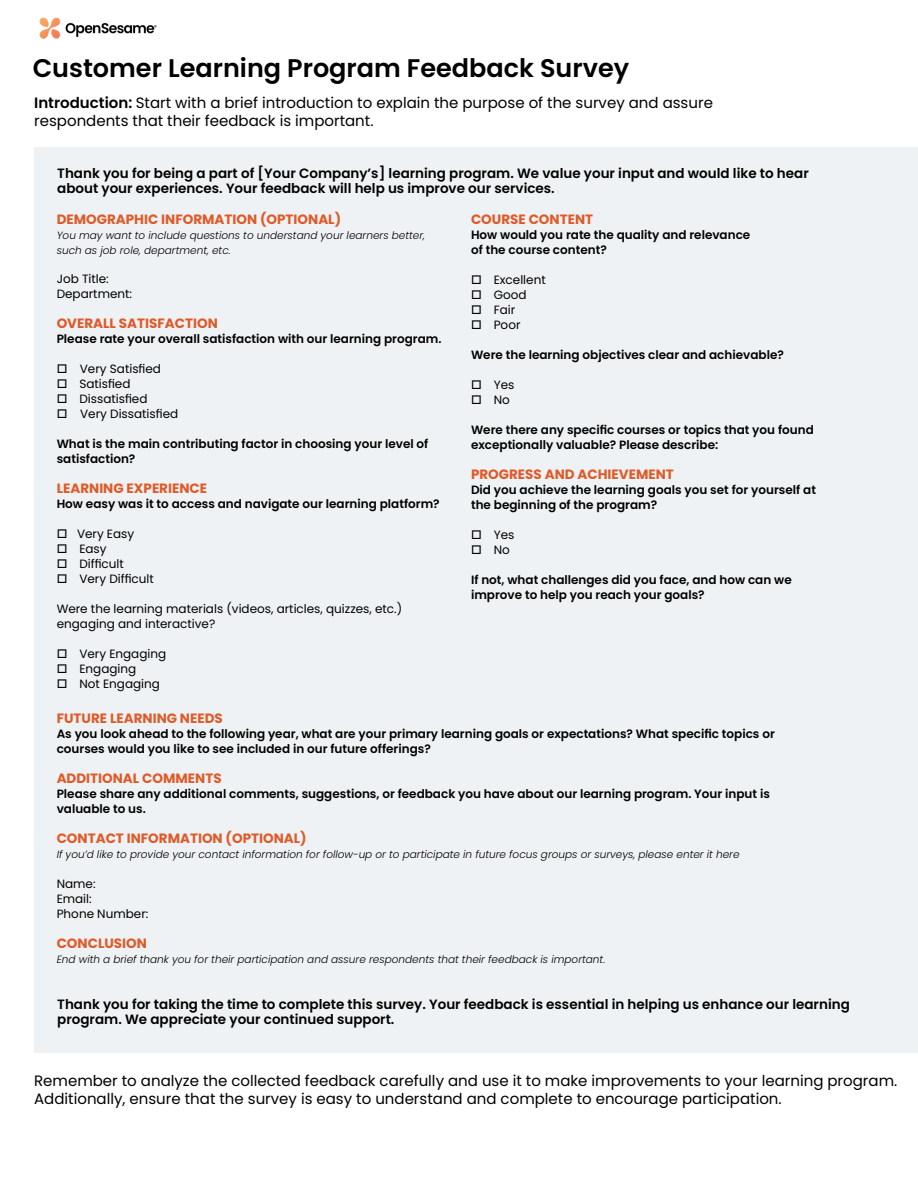
<style>
.page{position:relative;width:918px;height:1188px;background:#fff}
.page>*{position:absolute;margin:0;border:0;box-sizing:border-box;transform-origin:0 0}
.t1{font:600 25.5px "Poppins";color:#000}
.t2{font:15px/18px "Poppins";color:#000}
.t3{font:600 13.5px/15px "Poppins";color:#000}
.t4{font:700 13.5px "Poppins";color:#df5a28}
.t5{font:600 12px/15px "Poppins";color:#000}
.t6{font:12px/15px "Poppins";color:#000}
.t7{font:italic 300 10.5px/15px "Poppins";color:#000}
.s1{font-weight:600}
</style>
<div class="page">
<div style="left:34px;top:148px;width:884px;height:905px;background:#eff2f4"></div>
<img style="left:39px;top:17px;width:118px;height:22px">
<h1 class="t1" style="left:33px;top:53px;width:598px">Customer Learning Program Feedback Survey</h1>
<p class="t2" style="left:34px;top:94px;width:680px"><span class="s1">Introduction:</span> Start with a brief introduction to explain the purpose of the survey and assure respondents that their feedback is important.</p>
<p class="t3" style="left:57px;top:166px;width:753px">Thank you for being a part of [Your Company’s] learning program. We value your input and would like to hear about your experiences. Your feedback will help us improve our services.</p>
<p class="t4" style="left:57px;top:212px;width:286px">DEMOGRAPHIC INFORMATION (OPTIONAL)</p>
<p class="t7" style="left:57px;top:228px;width:370px">You may want to include questions to understand your learners better, such as job role, department, etc.</p>
<p class="t6" style="left:57px;top:271px;width:77px">Job Title:<br>Department:</p>
<p class="t4" style="left:57px;top:315px;width:163px">OVERALL SATISFACTION</p>
<p class="t5" style="left:57px;top:331px;width:386px">Please rate your overall satisfaction with our learning program.</p>
<p class="t6" style="left:57px;top:361px;width:106px">□ Very Satisfied</p>
<p class="t6" style="left:57px;top:376px;width:75px">□ Satisfied</p>
<p class="t6" style="left:57px;top:391px;width:92px">□ Dissatisfied</p>
<p class="t6" style="left:57px;top:406px;width:123px">□ Very Dissatisfied</p>
<p class="t5" style="left:57px;top:436px;width:373px">What is the main contributing factor in choosing your level of satisfaction?</p>
<p class="t4" style="left:57px;top:480px;width:152px">LEARNING EXPERIENCE</p>
<p class="t5" style="left:57px;top:496px;width:385px">How easy was it to access and navigate our learning platform?</p>
<p class="t6" style="left:57px;top:526px;width:79px">□ Very Easy</p>
<p class="t6" style="left:57px;top:541px;width:51px">□ Easy</p>
<p class="t6" style="left:57px;top:556px;width:69px">□ Difficult</p>
<p class="t6" style="left:57px;top:571px;width:99px">□ Very Difficult</p>
<p class="t6" style="left:57px;top:601px;width:347px">Were the learning materials (videos, articles, quizzes, etc.) engaging and interactive?</p>
<p class="t6" style="left:57px;top:646px;width:111px">□ Very Engaging</p>
<p class="t6" style="left:57px;top:661px;width:81px">□ Engaging</p>
<p class="t6" style="left:57px;top:676px;width:105px">□ Not Engaging</p>
<p class="t4" style="left:57px;top:711px;width:168px">FUTURE LEARNING NEEDS</p>
<p class="t5" style="left:57px;top:726px;width:720px">As you look ahead to the following year, what are your primary learning goals or expectations? What specific topics or courses would you like to see included in our future offerings?</p>
<p class="t4" style="left:57px;top:771px;width:166px">ADDITIONAL COMMENTS</p>
<p class="t5" style="left:57px;top:786px;width:715px">Please share any additional comments, suggestions, or feedback you have about our learning program. Your input is valuable to us.</p>
<p class="t4" style="left:57px;top:831px;width:251px">CONTACT INFORMATION (OPTIONAL)</p>
<p class="t7" style="left:57px;top:847px;width:684px">If you’d like to provide your contact information for follow-up or to participate in future focus groups or surveys, please enter it here</p>
<p class="t6" style="left:57px;top:876px;width:93px">Name:<br>Email:<br>Phone Number:</p>
<p class="t4" style="left:57px;top:936px;width:92px">CONCLUSION</p>
<p class="t7" style="left:57px;top:952px;width:550px">End with a brief thank you for their participation and assure respondents that their feedback is important.</p>
<p class="t4" style="left:471px;top:212px;width:124px">COURSE CONTENT</p>
<p class="t5" style="left:471px;top:228px;width:281px">How would you rate the quality and relevance of the course content?</p>
<p class="t6" style="left:471px;top:273px;width:76px">□ Excellent</p>
<p class="t6" style="left:471px;top:288px;width:57px">□ Good</p>
<p class="t6" style="left:471px;top:303px;width:46px">□ Fair</p>
<p class="t6" style="left:471px;top:318px;width:51px">□ Poor</p>
<p class="t5" style="left:471px;top:348px;width:314px">Were the learning objectives clear and achievable?</p>
<p class="t6" style="left:471px;top:378px;width:45px">□ Yes</p>
<p class="t6" style="left:471px;top:393px;width:40px">□ No</p>
<p class="t5" style="left:471px;top:423px;width:344px">Were there any specific courses or topics that you found exceptionally valuable? Please describe:</p>
<p class="t4" style="left:471px;top:467px;width:204px">PROGRESS AND ACHIEVEMENT</p>
<p class="t5" style="left:471px;top:483px;width:346px">Did you achieve the learning goals you set for yourself at the beginning of the program?</p>
<p class="t6" style="left:471px;top:528px;width:45px">□ Yes</p>
<p class="t6" style="left:471px;top:543px;width:40px">□ No</p>
<p class="t5" style="left:471px;top:573px;width:322px">If not, what challenges did you face, and how can we improve to help you reach your goals?</p>
<p class="t3" style="left:57px;top:997px;width:794px">Thank you for taking the time to complete this survey. Your feedback is essential in helping us enhance our learning program. We appreciate your continued support.</p>
<p class="t2" style="left:34px;top:1071px;width:865px">Remember to analyze the collected feedback carefully and use it to make improvements to your learning program.<br>Additionally, ensure that the survey is easy to understand and complete to encourage participation.</p>
</div>
